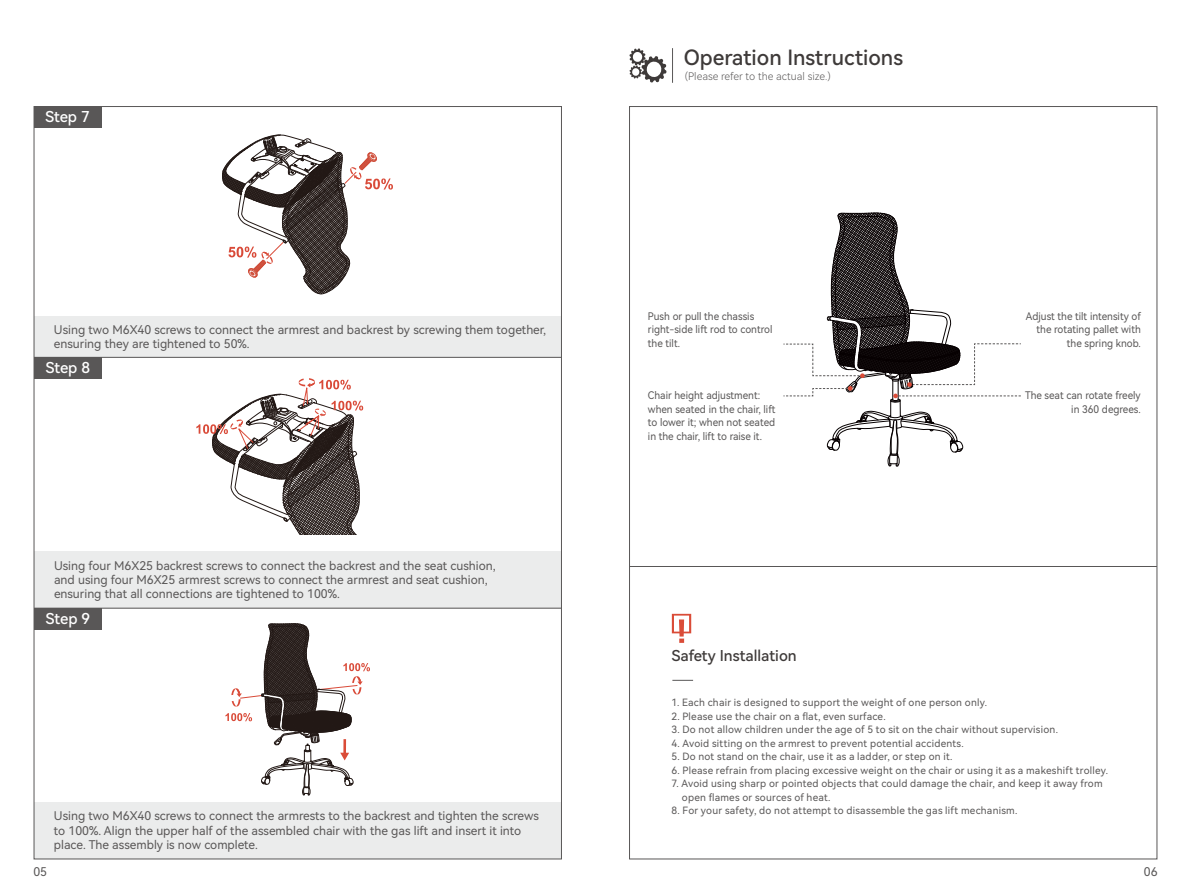
<style>
.page{position:relative;width:1191px;height:893px;background:#fff}
.page>*{position:absolute;margin:0;border:0;box-sizing:border-box;transform-origin:0 0}
.t1{font:21px "Harmony OS Sans SC Medium";color:#3e3a39}
.t2{font:15px "Harmony OS Sans SC Medium";color:#3e3a39}
.t3{font:15px "Harmony OS Sans SC Medium";color:#fff}
.t4{font:12px/14.4px "Harmony OS Sans SC";color:#595757}
.t5{font:10.5px/13.5px "Harmony OS Sans SC";color:#595757;text-align:right;scale:.95 1}
.t6{font:10.5px "Harmony OS Sans SC Light";color:#595757}
.t7{font:10.05px/13.5px "Harmony OS Sans SC";letter-spacing:.025em;color:#595757}
</style>
<div class="page">
<hr style="left:672px;top:48px;width:1px;height:35px;background:#595757">
<svg style="left:672px;top:614px;width:19px;height:29px"></svg>
<svg style="left:672px;top:680px;width:21px;height:1px"></svg>
<svg style="left:629px;top:48px;width:37px;height:35px"></svg>
<hr style="left:629px;top:566px;width:528px;height:1px;background:#595757">
<div style="left:34px;top:551px;width:527px;height:57px;background:#ebecec"></div>
<div style="left:34px;top:316px;width:527px;height:41px;background:#ebecec"></div>
<hr style="left:34px;top:357px;width:527px;height:1px;background:#595757">
<hr style="left:34px;top:608px;width:527px;height:1px;background:#595757">
<div style="left:34px;top:802px;width:527px;height:57px;background:#ebecec"></div>
<div style="left:34px;top:107px;width:67px;height:21px;background:#595757"></div>
<div style="left:34px;top:357px;width:67px;height:22px;background:#595757"></div>
<div style="left:34px;top:608px;width:67px;height:22px;background:#595757"></div>
<svg style="left:783px;top:212px;width:237px;height:254px"></svg>
<svg style="left:222px;top:135px;width:171px;height:160px"></svg>
<svg style="left:225px;top:623px;width:145px;height:172px"></svg>
<svg style="left:196px;top:378px;width:167px;height:157px"></svg>
<h2 class="t3" style="left:45px;top:106px;width:46px">Step 7</h2>
<p class="t4" style="left:54px;top:322px;width:493px">Using two M6X40 screws to connect the armrest and backrest by screwing them together, ensuring they are tightened to 50%.</p>
<h2 class="t3" style="left:46px;top:358px;width:46px">Step 8</h2>
<p class="t4" style="left:54px;top:558px;width:443px">Using four M6X25 backrest screws to connect the backrest and the seat cushion, and using four M6X25 armrest screws to connect the armrest and seat cushion, ensuring that all connections are tightened to 100%.</p>
<h2 class="t3" style="left:46px;top:608px;width:46px">Step 9</h2>
<p class="t4" style="left:54px;top:808px;width:486px">Using two M6X40 screws to connect the armrests to the backrest and tighten the screws to 100%. Align the upper half of the assembled chair with the gas lift and insert it into place. The assembly is now complete.</p>
<h1 class="t1" style="left:683px;top:43px;width:221px">Operation Instructions</h1>
<p class="t6" style="left:685px;top:69px;width:147px">(Please refer to the actual size.)</p>
<p class="t5" style="left:648px;top:309px;width:133px;text-align:left">Push or pull the chassis right-side lift rod to control the tilt.</p>
<p class="t5" style="left:648px;top:388px;width:136px;text-align:left">Chair height adjustment: when seated in the chair, lift to lower it; when not seated in the chair, lift to raise it.</p>
<p class="t5" style="left:1026px;top:309px;width:122px">Adjust the tilt intensity of the rotating pallet with the spring knob.</p>
<p class="t5" style="left:1025px;top:388px;width:123px">The seat can rotate freely in 360 degrees.</p>
<h2 class="t2" style="left:672px;top:645px;width:126px">Safety Installation</h2>
<p class="t7" style="left:671px;top:695px;width:317px">1. Each chair is designed to support the weight of one person only.</p>
<p class="t7" style="left:671px;top:709px;width:216px">2. Please use the chair on a flat, even surface.</p>
<p class="t7" style="left:671px;top:722px;width:388px">3. Do not allow children under the age of 5 to sit on the chair without supervision.</p>
<p class="t7" style="left:671px;top:736px;width:294px">4. Avoid sitting on the armrest to prevent potential accidents.</p>
<p class="t7" style="left:671px;top:749px;width:282px">5. Do not stand on the chair, use it as a ladder, or step on it.</p>
<p class="t7" style="left:671px;top:763px;width:438px">6. Please refrain from placing excessive weight on the chair or using it as a makeshift trolley.</p>
<p class="t7" style="left:682px;top:776px;width:422px;text-indent:-10px">7. Avoid using sharp or pointed objects that could damage the chair, and keep it away from open flames or sources of heat.</p>
<p class="t7" style="left:671px;top:803px;width:347px">8. For your safety, do not attempt to disassemble the gas lift mechanism.</p>
<p class="t4" style="left:33px;top:864px;width:15px">05</p>
<p class="t4" style="left:1143px;top:864px;width:15px">06</p>
</div>
